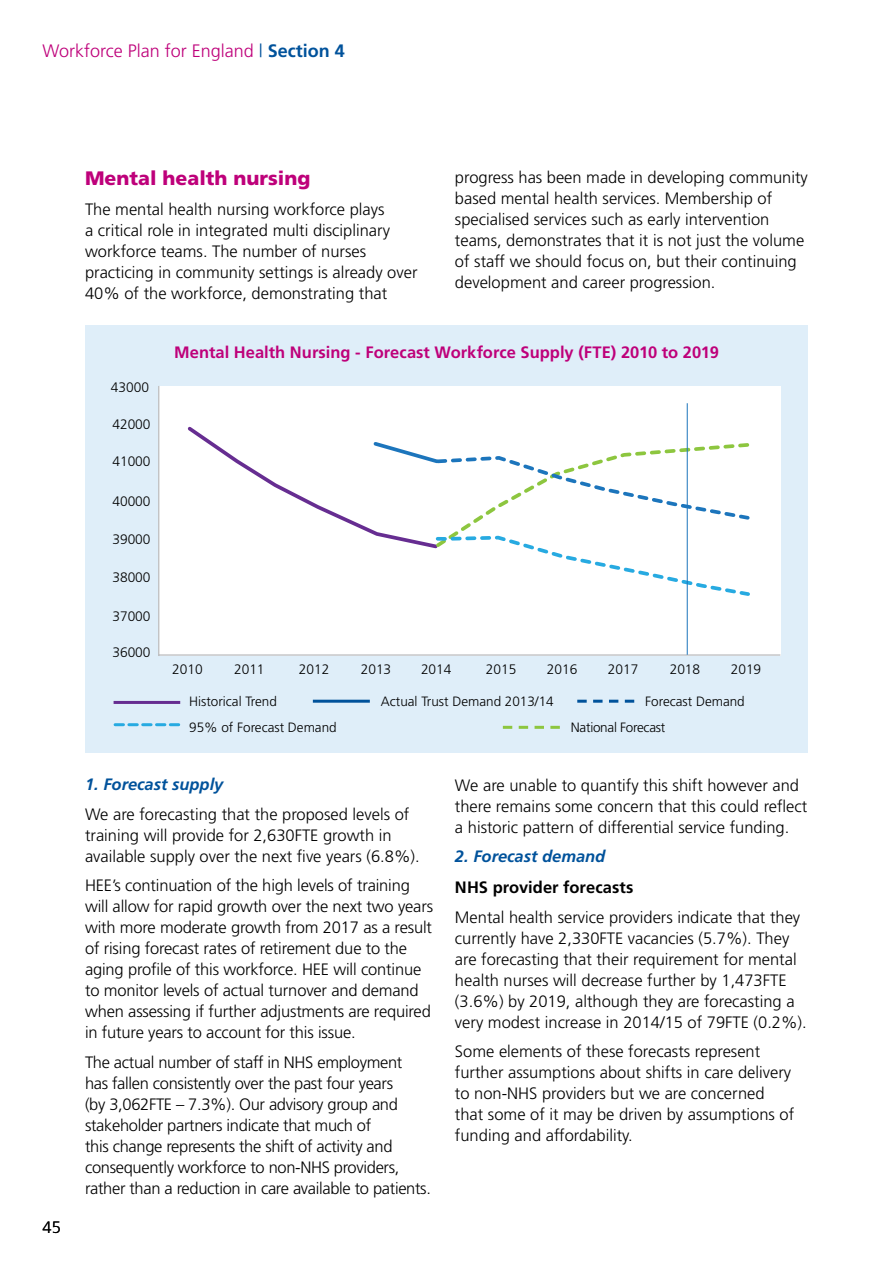
<style>
.page{position:relative;width:893px;height:1263px;background:#fff}
.page>*{position:absolute;margin:0;border:0;box-sizing:border-box;transform-origin:0 0}
.t1{font:900 19.5px "Frutiger";color:#be007a}
.t2{font:300 18px "Frutiger";color:#be007a}
.t3{font:300 16.5px/21px "Frutiger";color:#000}
.t4{font:300 16.5px/21px "Frutiger";letter-spacing:-.02em;color:#000}
.t5{font:700 16.5px "Frutiger";color:#be007a}
.t6{font:italic 700 16.5px "Frutiger";color:#00529b}
.t7{font:700 16.5px "Frutiger";letter-spacing:.005em;color:#000}
.t8{font:300 13.8px "Frutiger";color:#000}
.t9{font:300 13.5px/25.8px "Frutiger";color:#000}
.t10{font:300 13.5px "Frutiger";letter-spacing:-.02em;color:#000}
.s1{color:#00529b}
.s2{font-weight:700;color:#00529b}
</style>
<div class="page">
<div style="left:85px;top:325px;width:723px;height:428px;background:#dfeef9"></div>
<div style="left:159px;top:386px;width:622px;height:270px;background:#fff"></div>
<hr style="left:158px;top:386px;width:1px;height:270px;background:#a7a9ac">
<hr style="left:159px;top:654px;width:621px;height:1px;background:#a7a9ac">
<svg style="left:187px;top:423px;width:563px;height:175px"></svg>
<hr style="left:687px;top:403px;width:1px;height:252px;background:#1c75bc">
<hr style="left:114px;top:701px;width:66px;height:3px;background:#662d91">
<svg style="left:503px;top:726px;width:57px;height:3px"></svg>
<svg style="left:577px;top:700px;width:57px;height:3px"></svg>
<hr style="left:313px;top:700px;width:57px;height:3px;background:#00529b">
<svg style="left:115px;top:723px;width:64px;height:3px"></svg>
<p class="t2" style="left:43px;top:40px;width:304px">Workforce Plan for England <span class="s1">|</span> <span class="s2">Section 4</span></p>
<p class="t1" style="left:85px;top:167px;width:227px">Mental health nursing</p>
<p class="t3" style="left:85px;top:199px;width:334px">The mental health nursing workforce plays<br>a critical role in integrated multi disciplinary workforce teams. The number of nurses practicing in community settings is already over 40% of the workforce, demonstrating that</p>
<p class="t3" style="left:455px;top:167px;width:354px">progress has been made in developing community based mental health services. Membership of specialised services such as early intervention teams, demonstrates that it is not just the volume of staff we should focus on, but their continuing development and career progression.</p>
<p class="t8" style="left:111px;top:379px;width:40px">43000</p>
<p class="t8" style="left:112px;top:417px;width:40px">42000</p>
<p class="t8" style="left:112px;top:453px;width:40px">41000</p>
<p class="t8" style="left:112px;top:493px;width:40px">40000</p>
<p class="t8" style="left:112px;top:531px;width:40px">39000</p>
<p class="t8" style="left:112px;top:569px;width:40px">38000</p>
<p class="t8" style="left:112px;top:608px;width:40px">37000</p>
<p class="t8" style="left:112px;top:645px;width:40px">36000</p>
<p class="t5" style="left:174px;top:342px;width:546px">Mental Health Nursing - Forecast Workforce Supply (FTE) 2010 to 2019</p>
<p class="t8" style="left:172px;top:662px;width:32px">2010</p>
<p class="t8" style="left:234px;top:662px;width:32px">2011</p>
<p class="t8" style="left:299px;top:662px;width:32px">2012</p>
<p class="t8" style="left:361px;top:662px;width:32px">2013</p>
<p class="t8" style="left:421px;top:662px;width:32px">2014</p>
<p class="t8" style="left:486px;top:662px;width:32px">2015</p>
<p class="t8" style="left:547px;top:662px;width:32px">2016</p>
<p class="t8" style="left:608px;top:662px;width:32px">2017</p>
<p class="t8" style="left:670px;top:662px;width:32px">2018</p>
<p class="t8" style="left:731px;top:662px;width:32px">2019</p>
<p class="t9" style="left:189px;top:689px;width:149px">Historical Trend<br>95% of Forecast Demand</p>
<p class="t9" style="left:381px;top:688px;width:174px">Actual Trust Demand 2013/14</p>
<p class="t9" style="left:645px;top:688px;width:101px">Forecast Demand</p>
<p class="t10" style="left:571px;top:720px;width:96px">National Forecast</p>
<p class="t3" style="left:43px;top:1217px;width:20px">45</p>
<p class="t6" style="left:85px;top:775px;width:140px">1. Forecast supply</p>
<p class="t3" style="left:85px;top:804px;width:336px">We are forecasting that the proposed levels of training will provide for 2,630FTE growth in available supply over the next five years (6.8%).</p>
<p class="t3" style="left:85px;top:875px;width:350px">HEE’s continuation of the high levels of training will allow for rapid growth over the next two years with more moderate growth from 2017 as a result of rising forecast rates of retirement due to the aging profile of this workforce. HEE will continue to monitor levels of actual turnover and demand when assessing if further adjustments are required in future years to account for this issue.</p>
<p class="t4" style="left:85px;top:1052px;width:347px">The actual number of staff in NHS employment<br>has fallen consistently over the past four years<br>(by 3,062FTE – 7.3%). Our advisory group and stakeholder partners indicate that much of<br>this change represents the shift of activity and consequently workforce to non-NHS providers, rather than a reduction in care available to patients.</p>
<p class="t3" style="left:455px;top:774px;width:354px">We are unable to quantify this shift however and there remains some concern that this could reflect a historic pattern of differential service funding.</p>
<p class="t6" style="left:455px;top:846px;width:152px">2. Forecast demand</p>
<p class="t7" style="left:455px;top:877px;width:180px">NHS provider forecasts</p>
<p class="t3" style="left:455px;top:906px;width:353px">Mental health service providers indicate that they currently have 2,330FTE vacancies (5.7%). They are forecasting that their requirement for mental health nurses will decrease further by 1,473FTE (3.6%) by 2019, although they are forecasting a very modest increase in 2014/15 of 79FTE (0.2%).</p>
<p class="t3" style="left:455px;top:1041px;width:341px">Some elements of these forecasts represent further assumptions about shifts in care delivery to non-NHS providers but we are concerned that some of it may be driven by assumptions of funding and affordability.</p>
</div>
